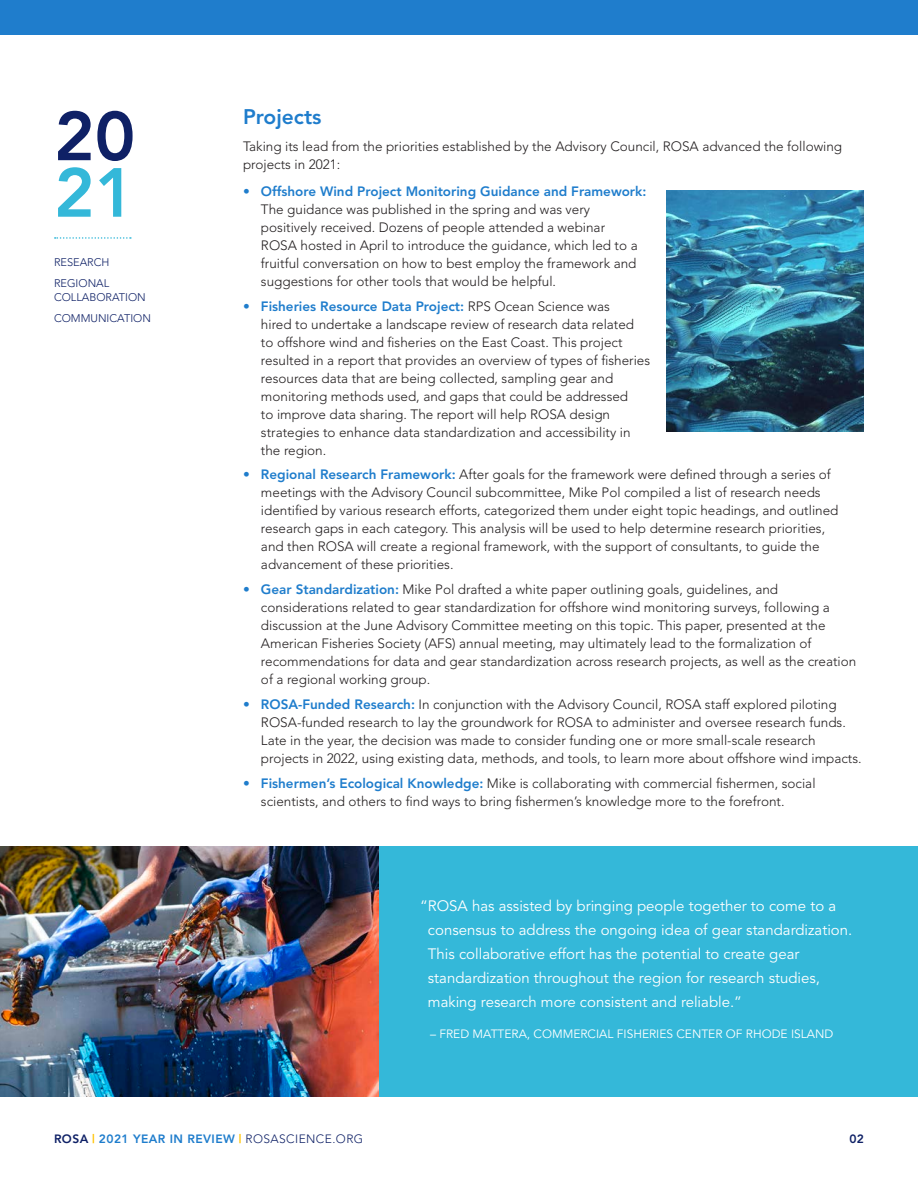
<style>
.page{position:relative;width:918px;height:1188px;background:#fff}
.page>*{position:absolute;margin:0;border:0;box-sizing:border-box;transform-origin:0 0}
.t1{font:800 68.7px "Avenir";color:#0f2166}
.t2{font:800 68.7px "Avenir";color:#34b8d9}
.t3{font:800 21px "Avenir";color:#1f7dcc}
.t4{font:15px/24px "Avenir";color:#fff}
.t5{font:300 13.5px/18px "Avenir";color:#231f20}
.t6{font:12px "Avenir";color:#fff}
.t7{font:800 12px "Avenir";letter-spacing:.035em;color:#1f7dcc}
.t8{font:800 12px "Avenir";color:#0f2166}
.t9{font:300 10.95px/21.1px "Avenir";color:#0f2166}
.s1{color:#1f7dcc}
.s2{font-weight:800;color:#1f7dcc}
.s3{color:#0f2166}
.s4{color:#ffc300}
.s5{font-weight:300;color:#0f2166}
</style>
<div class="page">
<img style="left:667px;top:190px;width:197px;height:242px">
<svg style="left:55px;top:237px;width:76px;height:2px"></svg>
<div style="left:0;top:0;width:918px;height:35px;background:#1f7dcc"></div>
<div style="left:377px;top:847px;width:541px;height:250px;background:#34b8d9"></div>
<img style="left:0;top:847px;width:378px;height:250px">
<h1 class="t1" style="left:54px;top:96px;width:83px">20</h1>
<h1 class="t2" style="left:54px;top:152px;width:83px">21</h1>
<p class="t9" style="left:54px;top:252px;width:57px">RESEARCH<br>REGIONAL</p>
<p class="t9" style="left:54px;top:287px;width:98px">COLLABORATION<br>COMMUNICATION</p>
<h2 class="t3" style="left:243px;top:104px;width:80px">Projects</h2>
<p class="t5" style="left:243px;top:137px;width:601px">Taking its lead from the priorities established by the Advisory Council, ROSA advanced the following projects in 2021:</p>
<p class="t5" style="left:261px;top:182px;width:387px;text-indent:-18px"><span class="s1">•</span> <span class="s2">Offshore Wind Project Monitoring Guidance and Framework:<br></span>The guidance was published in the spring and was very positively received. Dozens of people attended a webinar<br>ROSA hosted in April to introduce the guidance, which led to a fruitful conversation on how to best employ the framework and suggestions for other tools that would be helpful.</p>
<p class="t5" style="left:261px;top:297px;width:391px;text-indent:-18px"><span class="s1">•</span> <span class="s2">Fisheries Resource Data Project:</span> RPS Ocean Science was<br>hired to undertake a landscape review of research data related<br>to offshore wind and fisheries on the East Coast. This project resulted in a report that provides an overview of types of fisheries resources data that are being collected, sampling gear and monitoring methods used, and gaps that could be addressed<br>to improve data sharing. The report will help ROSA design strategies to enhance data standardization and accessibility in the region.</p>
<p class="t5" style="left:261px;top:466px;width:579px;text-indent:-18px"><span class="s1">•</span> <span class="s2">Regional Research Framework:</span> After goals for the framework were defined through a series of meetings with the Advisory Council subcommittee, Mike Pol compiled a list of research needs identified by various research efforts, categorized them under eight topic headings, and outlined research gaps in each category. This analysis will be used to help determine research priorities, and then ROSA will create a regional framework, with the support of consultants, to guide the advancement of these priorities.</p>
<p class="t5" style="left:261px;top:581px;width:597px;text-indent:-18px"><span class="s1">•</span> <span class="s2">Gear Standardization:</span> Mike Pol drafted a white paper outlining goals, guidelines, and considerations related to gear standardization for offshore wind monitoring surveys, following a discussion at the June Advisory Committee meeting on this topic. This paper, presented at the American Fisheries Society (AFS) annual meeting, may ultimately lead to the formalization of recommendations for data and gear standardization across research projects, as well as the creation of a regional working group.</p>
<p class="t5" style="left:261px;top:695px;width:602px;text-indent:-18px"><span class="s1">•</span> <span class="s2">ROSA-Funded Research:</span> In conjunction with the Advisory Council, ROSA staff explored piloting ROSA-funded research to lay the groundwork for ROSA to administer and oversee research funds.<br>Late in the year, the decision was made to consider funding one or more small-scale research projects in 2022, using existing data, methods, and tools, to learn more about offshore wind impacts.</p>
<p class="t5" style="left:261px;top:774px;width:556px;text-indent:-18px"><span class="s1">•</span> <span class="s2">Fishermen’s Ecological Knowledge:</span> Mike is collaborating with commercial fishermen, social scientists, and others to find ways to bring fishermen’s knowledge more to the forefront.</p>
<p class="t4" style="left:428px;top:894px;width:426px;text-indent:-8px">“ROSA has assisted by bringing people together to come to a consensus to address the ongoing idea of gear standardization.<br>This collaborative effort has the potential to create gear standardization throughout the region for research studies, making research more consistent and reliable.”</p>
<p class="t6" style="left:430px;top:1027px;width:405px">– FRED MATTERA, COMMERCIAL FISHERIES CENTER OF RHODE ISLAND</p>
<p class="t7" style="left:54px;top:1132px;width:311px"><span class="s3">ROSA</span> <span class="s4">|</span> 2021 YEAR IN REVIEW <span class="s4">|</span> <span class="s5">ROSASCIENCE.ORG</span></p>
<p class="t8" style="left:849px;top:1132px;width:16px">02</p>
</div>
